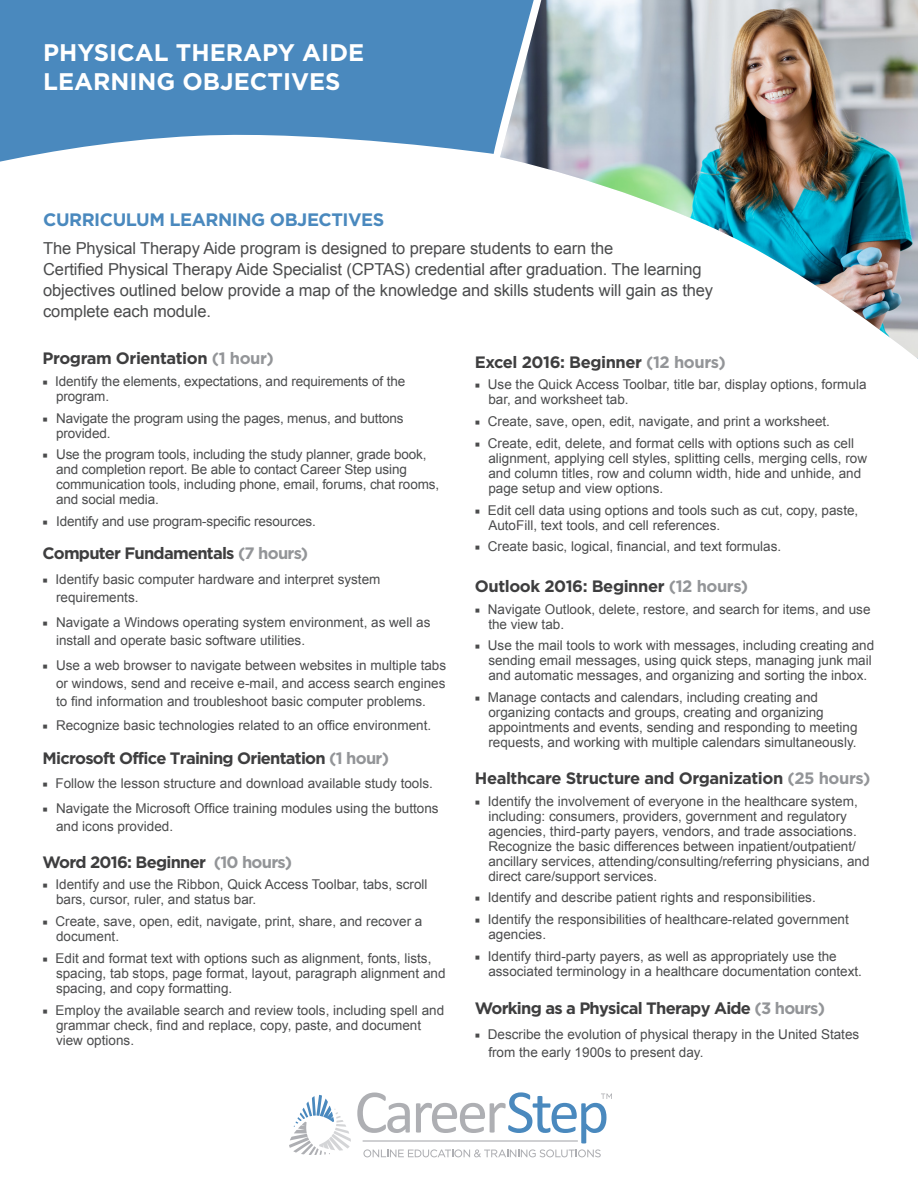
<style>
.page{position:relative;width:918px;height:1188px;background:#fff}
.page>*{position:absolute;margin:0;border:0;box-sizing:border-box;transform-origin:0 0}
.t1{font:700 24px "Gotham";color:#fff}
.Column_Header{font:700 18px "Gotham";letter-spacing:-.025em;color:#4a89be}
.Body_copy{font:16.5px/21px "Arial";letter-spacing:-.01em;color:#4b4c4d}
.Paragraph_Style_4{font:700 16.5px "Gotham";letter-spacing:-.045em;color:#3e3e3f}
.Body_List_2{font:700 16.5px "Gotham";letter-spacing:-.025em;color:#3e3e3f}
.Column_Header-2{font:700 16.5px "Gotham";letter-spacing:-.045em;color:#3e3e3f}
.Column_Header-3{font:700 16.5px "Gotham";letter-spacing:-.025em;color:#3e3e3f}
.t2{font:13.5px/15px "Arial";color:#4b4c4d}
.s1{color:#939598}
.s2{font-family:"Minion Pro"}
</style>
<div class="page">
<svg style="left:0;top:0;width:500px;height:162px;background:#5e96c5"></svg>
<img style="left:500px;top:0;width:418px;height:359px">
<svg style="left:289px;top:1095px;width:62px;height:60px"></svg>
<svg style="left:363px;top:1149px;width:238px;height:8px"></svg>
<svg style="left:357px;top:1093px;width:53px;height:40px"></svg>
<hr style="left:363px;top:1140px;width:215px;height:2px;background:#aeafb3">
<svg style="left:416px;top:1092px;width:196px;height:51px"></svg>
<p class="t1" style="left:43px;top:38px;width:322px">PHYSICAL THERAPY AIDE</p>
<p class="t1" style="left:43px;top:67px;width:299px">LEARNING OBJECTIVES</p>
<p class="Column_Header" style="left:43px;top:209px;width:343px">CURRICULUM LEARNING OBJECTIVES</p>
<p class="Body_copy" style="left:43px;top:238px;width:672px">The Physical Therapy Aide program is designed to prepare students to earn the<br>Certified Physical Therapy Aide Specialist (CPTAS) credential after graduation. The learning objectives outlined below provide a map of the knowledge and skills students will gain as they complete each module.</p>
<p class="Column_Header-3" style="left:43px;top:349px;width:233px">Program Orientation <span class="s1">(1 hour)</span></p>
<p class="t2" style="left:56px;top:374px;width:351px;text-indent:-13px"><span class="s2">■</span> Identify the elements, expectations, and requirements of the program.</p>
<p class="t2" style="left:56px;top:411px;width:349px;text-indent:-13px"><span class="s2">■</span> Navigate the program using the pages, menus, and buttons provided.</p>
<p class="t2" style="left:56px;top:447px;width:385px;text-indent:-13px"><span class="s2">■</span> Use the program tools, including the study planner, grade book, and completion report. Be able to contact Career Step using communication tools, including phone, email, forums, chat rooms, and social media.</p>
<p class="t2" style="left:43px;top:514px;width:275px"><span class="s2">■</span> Identify and use program-specific resources.</p>
<p class="Paragraph_Style_4" style="left:43px;top:544px;width:267px">Computer Fundamentals <span class="s1">(7 hours)</span></p>
<p class="t2" style="left:56px;top:571px;width:326px;line-height:18px;text-indent:-13px"><span class="s2">■</span> Identify basic computer hardware and interpret system requirements.</p>
<p class="t2" style="left:56px;top:613px;width:376px;line-height:18px;text-indent:-13px"><span class="s2">■</span> Navigate a Windows operating system environment, as well as install and operate basic software utilities.</p>
<p class="t2" style="left:56px;top:656px;width:392px;line-height:18px;text-align:justify;text-indent:-13px"><span class="s2">■</span> Use a web browser to navigate between websites in multiple tabs or windows, send and receive e-mail, and access search engines to find information and troubleshoot basic computer problems.</p>
<p class="t2" style="left:43px;top:718px;width:390px"><span class="s2">■</span> Recognize basic technologies related to an office environment.</p>
<p class="Paragraph_Style_4" style="left:43px;top:749px;width:348px">Microsoft Office Training Orientation <span class="s1">(1 hour)</span></p>
<p class="t2" style="left:43px;top:776px;width:392px"><span class="s2">■</span> Follow the lesson structure and download available study tools.</p>
<p class="t2" style="left:56px;top:800px;width:384px;line-height:18px;text-indent:-13px"><span class="s2">■</span> Navigate the Microsoft Office training modules using the buttons and icons provided.</p>
<p class="Column_Header-2" style="left:43px;top:852px;width:251px">Word 2016: Beginner <span class="s1">(10 hours)</span></p>
<p class="t2" style="left:56px;top:877px;width:373px;text-indent:-13px"><span class="s2">■</span> Identify and use the Ribbon, Quick Access Toolbar, tabs, scroll bars, cursor, ruler, and status bar.</p>
<p class="t2" style="left:56px;top:914px;width:368px;text-indent:-13px"><span class="s2">■</span> Create, save, open, edit, navigate, print, share, and recover a document.</p>
<p class="t2" style="left:56px;top:951px;width:391px;text-indent:-13px"><span class="s2">■</span> Edit and format text with options such as alignment, fonts, lists, spacing, tab stops, page format, layout, paragraph alignment and spacing, and copy formatting.</p>
<p class="t2" style="left:56px;top:1002px;width:390px;text-indent:-13px"><span class="s2">■</span> Employ the available search and review tools, including spell and grammar check, find and replace, copy, paste, and document view options.</p>
<p class="Body_List_2" style="left:475px;top:352px;width:252px">Excel 2016: Beginner <span class="s1">(12 hours)</span></p>
<p class="t2" style="left:488px;top:377px;width:380px;text-indent:-14px"><span class="s2">■</span> Use the Quick Access Toolbar, title bar, display options, formula bar, and worksheet tab.</p>
<p class="t2" style="left:475px;top:414px;width:357px"><span class="s2">■</span> Create, save, open, edit, navigate, and print a worksheet.</p>
<p class="t2" style="left:488px;top:436px;width:380px;text-indent:-14px"><span class="s2">■</span> Create, edit, delete, and format cells with options such as cell alignment, applying cell styles, splitting cells, merging cells, row and column titles, row and column width, hide and unhide, and page setup and view options.</p>
<p class="t2" style="left:488px;top:502px;width:371px;text-indent:-14px"><span class="s2">■</span> Edit cell data using options and tools such as cut, copy, paste,<br>AutoFill, text tools, and cell references.</p>
<p class="t2" style="left:475px;top:539px;width:308px"><span class="s2">■</span> Create basic, logical, financial, and text formulas.</p>
<p class="Body_List_2" style="left:475px;top:577px;width:275px">Outlook 2016: Beginner <span class="s1">(12 hours)</span></p>
<p class="t2" style="left:488px;top:602px;width:384px;text-indent:-14px"><span class="s2">■</span> Navigate Outlook, delete, restore, and search for items, and use the view tab.</p>
<p class="t2" style="left:488px;top:638px;width:387px;text-indent:-14px"><span class="s2">■</span> Use the mail tools to work with messages, including creating and sending email messages, using quick steps, managing junk mail and automatic messages, and organizing and sorting the inbox.</p>
<p class="t2" style="left:488px;top:690px;width:371px;text-indent:-14px"><span class="s2">■</span> Manage contacts and calendars, including creating and organizing contacts and groups, creating and organizing appointments and events, sending and responding to meeting requests, and working with multiple calendars simultaneously.</p>
<p class="Body_List_2" style="left:475px;top:769px;width:397px">Healthcare Structure and Organization <span class="s1">(25 hours)</span></p>
<p class="t2" style="left:488px;top:794px;width:383px;text-indent:-14px"><span class="s2">■</span> Identify the involvement of everyone in the healthcare system, including: consumers, providers, government and regulatory agencies, third-party payers, vendors, and trade associations.<br>Recognize the basic differences between inpatient/outpatient/ ancillary services, attending/consulting/referring physicians, and direct care/support services.</p>
<p class="t2" style="left:475px;top:890px;width:342px"><span class="s2">■</span> Identify and describe patient rights and responsibilities.</p>
<p class="t2" style="left:488px;top:912px;width:362px;text-indent:-14px"><span class="s2">■</span> Identify the responsibilities of healthcare-related government agencies.</p>
<p class="t2" style="left:488px;top:949px;width:375px;text-indent:-14px"><span class="s2">■</span> Identify third-party payers, as well as appropriately use the associated terminology in a healthcare documentation context.</p>
<p class="Paragraph_Style_4" style="left:475px;top:999px;width:352px">Working as a Physical Therapy Aide <span class="s1">(3 hours)</span></p>
<p class="t2" style="left:488px;top:1025px;width:372px;line-height:18px;text-indent:-14px"><span class="s2">■</span> Describe the evolution of physical therapy in the United States from the early 1900s to present day.</p>
</div>
